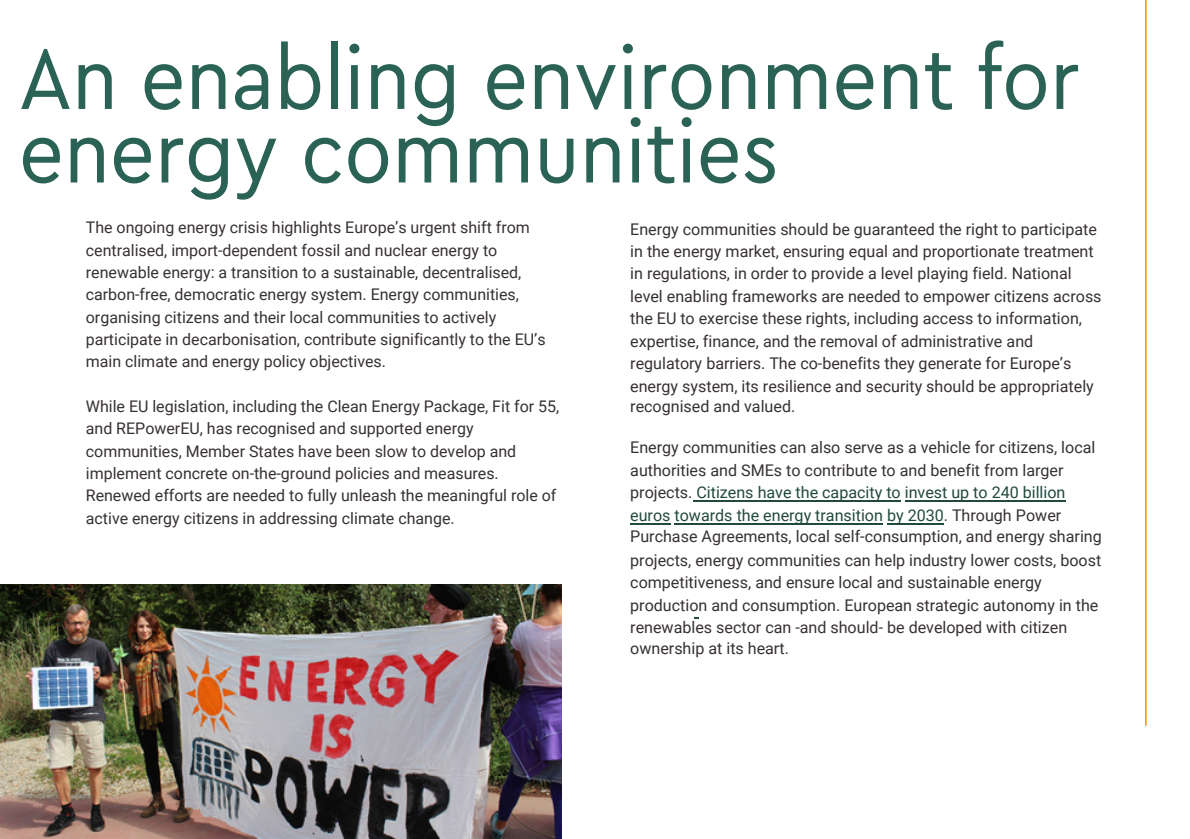
<style>
.page{position:relative;width:1190px;height:839px;background:#fff}
.page>*{position:absolute;margin:0;border:0;box-sizing:border-box;transform-origin:0 0}
.t1{font:89.8px/73.6px "Cera Compact Pro";color:#2a6355}
.t2{font:16.2px/22.4px "Roboto";color:#373131}
.t3{font:16px/22.4px "Roboto";color:#373131}
.s1{color:#22493f}
</style>
<div class="page">
<hr style="left:1145px;top:0;width:2px;height:725px;background:#f09101">
<img style="left:0;top:584px;width:561px;height:254px">
<svg style="left:693px;top:500px;width:14px;height:1px"></svg>
<hr style="left:707px;top:500px;width:193px;height:1px;background:#22493f">
<hr style="left:905px;top:500px;width:160px;height:1px;background:#22493f">
<hr style="left:630px;top:523px;width:41px;height:1px;background:#22493f">
<hr style="left:675px;top:523px;width:208px;height:1px;background:#22493f">
<hr style="left:887px;top:523px;width:57px;height:1px;background:#22493f">
<p class="t1" style="left:19px;top:44px;width:1062px">An enabling environment for energy communities</p>
<p class="t3" style="left:86px;top:216px;width:461px">The ongoing energy crisis highlights Europe’s urgent shift from centralised, import-dependent fossil and nuclear energy to renewable energy: a transition to a sustainable, decentralised, carbon-free, democratic energy system. Energy communities, organising citizens and their local communities to actively participate in decarbonisation, contribute significantly to the EU’s main climate and energy policy objectives.</p>
<p class="t3" style="left:86px;top:395px;width:475px">While EU legislation, including the Clean Energy Package, Fit for 55, and REPowerEU, has recognised and supported energy communities, Member States have been slow to develop and implement concrete on-the-ground policies and measures.<br>Renewed efforts are needed to fully unleash the meaningful role of active energy citizens in addressing climate change.</p>
<h2 class="t2" style="left:630px;top:218px;width:473px">Energy communities should be guaranteed the right to participate in the energy market, ensuring equal and proportionate treatment in regulations, in order to provide a level playing field. National level enabling frameworks are needed to empower citizens across the EU to exercise these rights, including access to information, expertise, finance, and the removal of administrative and regulatory barriers. The co-benefits they generate for Europe’s energy system, its resilience and security should be appropriately</h2>
<h2 class="t2" style="left:630px;top:395px;width:167px">recognised and valued.</h2>
<h2 class="t2" style="left:630px;top:436px;width:467px">Energy communities can also serve as a vehicle for citizens, local authorities and SMEs to contribute to and benefit from larger projects. <span class="s1">Citizens have the capacity to invest up to 240 billion euros towards the energy transition by 2030.</span> Through Power</h2>
<h2 class="t2" style="left:630px;top:524px;width:473px;line-height:24.2px">Purchase Agreements, local self-consumption, and energy sharing projects, energy communities can help industry lower costs, boost</h2>
<h2 class="t2" style="left:630px;top:571px;width:470px">competitiveness, and ensure local and sustainable energy production and consumption. European strategic autonomy in the renewables sector can -and should- be developed with citizen</h2>
<h2 class="t2" style="left:630px;top:637px;width:160px">ownership at its heart.</h2>
</div>
